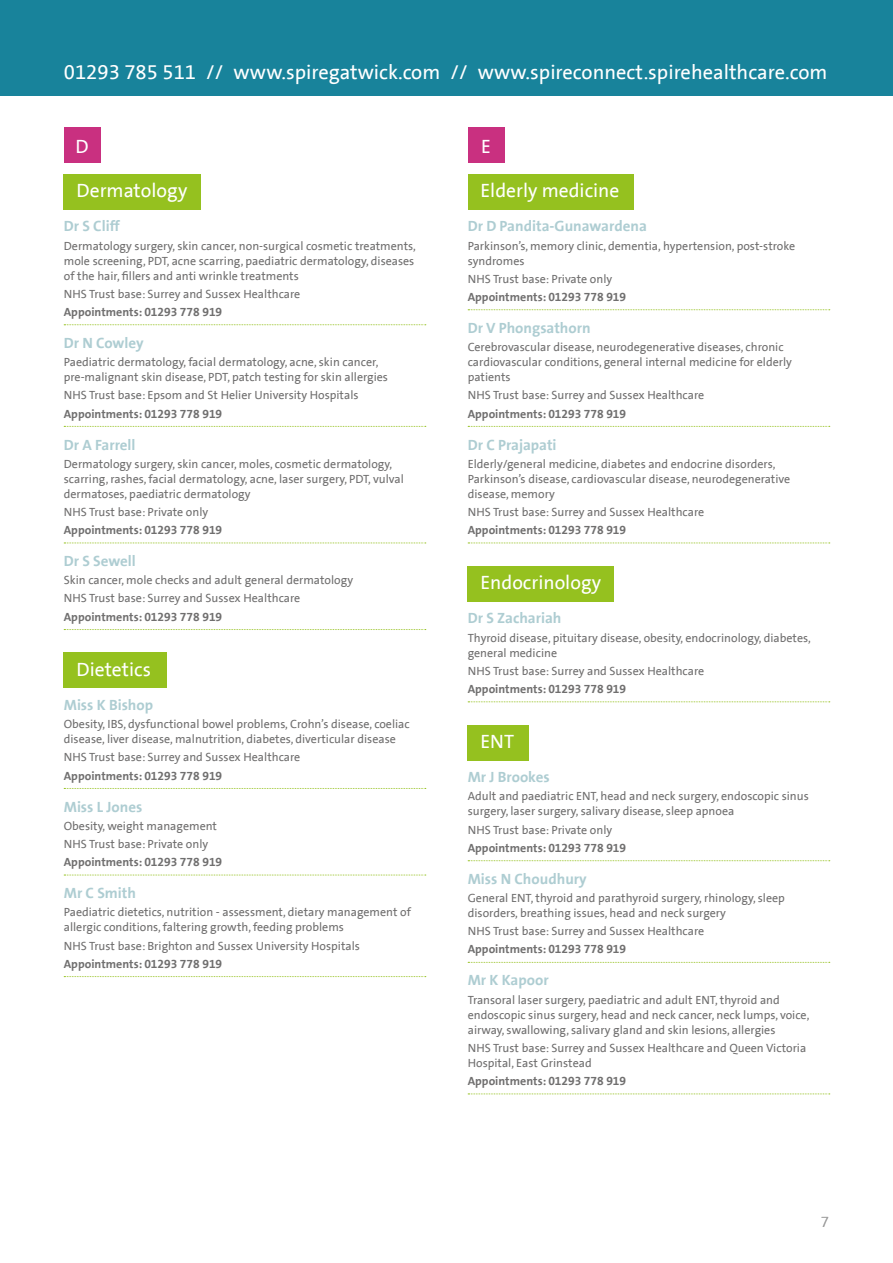
<style>
.page{position:relative;width:893px;height:1263px;background:#fff}
.page>*{position:absolute;margin:0;border:0;box-sizing:border-box;transform-origin:0 0}
.t1{font:20.4px "The Sans Spire";color:#fff}
.t2{font:19.5px "The Sans Spire";color:#fff}
.t3{font:700 15px "The Sans Spire";color:#aecdd2}
.t4{font:300 15px "The Sans Spire";color:#9f9f9f}
.t5{font:12px/15px "The Sans Spire";color:#706f6f}
.t6{font:700 12px "The Sans Spire";color:#706f6f}
</style>
<div class="page">
<div style="left:0;top:0;width:893px;height:95px;background:#18839b"></div>
<svg style="left:468px;top:860px;width:362px;height:1px"></svg>
<svg style="left:468px;top:962px;width:362px;height:1px"></svg>
<svg style="left:468px;top:1093px;width:362px;height:1px"></svg>
<svg style="left:468px;top:309px;width:362px;height:1px"></svg>
<svg style="left:468px;top:426px;width:362px;height:1px"></svg>
<svg style="left:468px;top:543px;width:362px;height:1px"></svg>
<svg style="left:64px;top:788px;width:362px;height:1px"></svg>
<svg style="left:64px;top:875px;width:362px;height:1px"></svg>
<svg style="left:64px;top:976px;width:362px;height:1px"></svg>
<svg style="left:64px;top:324px;width:362px;height:1px"></svg>
<svg style="left:64px;top:426px;width:362px;height:1px"></svg>
<svg style="left:64px;top:543px;width:362px;height:1px"></svg>
<svg style="left:64px;top:629px;width:362px;height:1px"></svg>
<div style="left:64px;top:652px;width:103px;height:36px;background:#95c11f"></div>
<div style="left:468px;top:566px;width:146px;height:36px;background:#95c11f"></div>
<div style="left:468px;top:725px;width:61px;height:35px;background:#95c11f"></div>
<div style="left:468px;top:174px;width:166px;height:36px;background:#95c11f"></div>
<div style="left:468px;top:128px;width:36px;height:35px;background:#c93080"></div>
<div style="left:64px;top:174px;width:137px;height:36px;background:#95c11f"></div>
<div style="left:64px;top:128px;width:36px;height:35px;background:#c93080"></div>
<svg style="left:468px;top:701px;width:362px;height:1px"></svg>
<h1 class="t1" style="left:64px;top:60px;width:765px">01293 785 511 // www.spiregatwick.com // www.spireconnect.spirehealthcare.com</h1>
<h2 class="t2" style="left:75px;top:135px;width:15px">D</h2>
<h2 class="t2" style="left:77px;top:179px;width:112px">Dermatology</h2>
<p class="t3" style="left:64px;top:217px;width:58px">Dr S Cliff</p>
<p class="t5" style="left:64px;top:238px;width:353px;text-align:justify">Dermatology surgery, skin cancer, non-surgical cosmetic treatments, mole screening, PDT, acne scarring, paediatric dermatology, diseases of the hair, fillers and anti wrinkle treatments</p>
<p class="t5" style="left:64px;top:286px;width:238px">NHS Trust base: Surrey and Sussex Healthcare</p>
<p class="t6" style="left:64px;top:305px;width:160px">Appointments: 01293 778 919</p>
<p class="t3" style="left:64px;top:334px;width:81px">Dr N Cowley</p>
<p class="t5" style="left:64px;top:355px;width:326px">Paediatric dermatology, facial dermatology, acne, skin cancer, pre-malignant skin disease, PDT, patch testing for skin allergies</p>
<p class="t5" style="left:64px;top:388px;width:296px">NHS Trust base: Epsom and St Helier University Hospitals</p>
<p class="t6" style="left:64px;top:406px;width:160px">Appointments: 01293 778 919</p>
<p class="t3" style="left:64px;top:435px;width:73px">Dr A Farrell</p>
<p class="t5" style="left:64px;top:456px;width:342px">Dermatology surgery, skin cancer, moles, cosmetic dermatology, scarring, rashes, facial dermatology, acne, laser surgery, PDT, vulval dermatoses, paediatric dermatology</p>
<p class="t5" style="left:64px;top:504px;width:146px">NHS Trust base: Private only</p>
<p class="t6" style="left:64px;top:523px;width:160px">Appointments: 01293 778 919</p>
<p class="t3" style="left:64px;top:552px;width:74px">Dr S Sewell</p>
<p class="t5" style="left:64px;top:571px;width:291px;line-height:18.1px">Skin cancer, mole checks and adult general dermatology<br>NHS Trust base: Surrey and Sussex Healthcare</p>
<p class="t6" style="left:64px;top:609px;width:160px">Appointments: 01293 778 919</p>
<h2 class="t2" style="left:77px;top:658px;width:76px">Dietetics</h2>
<p class="t3" style="left:64px;top:696px;width:91px">Miss K Bishop</p>
<p class="t5" style="left:64px;top:717px;width:347px">Obesity, IBS, dysfunctional bowel problems, Crohn’s disease, coeliac disease, liver disease, malnutrition, diabetes, diverticular disease</p>
<p class="t5" style="left:64px;top:750px;width:238px">NHS Trust base: Surrey and Sussex Healthcare</p>
<p class="t6" style="left:64px;top:768px;width:160px">Appointments: 01293 778 919</p>
<p class="t3" style="left:64px;top:797px;width:80px">Miss L Jones</p>
<p class="t5" style="left:64px;top:817px;width:155px;line-height:18.1px">Obesity, weight management<br>NHS Trust base: Private only</p>
<p class="t6" style="left:64px;top:855px;width:160px">Appointments: 01293 778 919</p>
<p class="t3" style="left:64px;top:884px;width:74px">Mr C Smith</p>
<p class="t5" style="left:64px;top:905px;width:349px">Paediatric dietetics, nutrition - assessment, dietary management of allergic conditions, faltering growth, feeding problems</p>
<p class="t5" style="left:64px;top:938px;width:298px">NHS Trust base: Brighton and Sussex University Hospitals</p>
<p class="t6" style="left:64px;top:956px;width:160px">Appointments: 01293 778 919</p>
<h2 class="t2" style="left:481px;top:135px;width:11px">E</h2>
<h2 class="t2" style="left:480px;top:179px;width:140px">Elderly medicine</h2>
<p class="t3" style="left:468px;top:217px;width:181px">Dr D Pandita-Gunawardena</p>
<p class="t5" style="left:468px;top:238px;width:329px">Parkinson’s, memory clinic, dementia, hypertension, post-stroke syndromes</p>
<p class="t5" style="left:468px;top:271px;width:146px">NHS Trust base: Private only</p>
<p class="t6" style="left:468px;top:290px;width:160px">Appointments: 01293 778 919</p>
<p class="t3" style="left:468px;top:319px;width:124px">Dr V Phongsathorn</p>
<p class="t5" style="left:468px;top:340px;width:326px">Cerebrovascular disease, neurodegenerative diseases, chronic cardiovascular conditions, general internal medicine for elderly patients</p>
<p class="t5" style="left:468px;top:388px;width:238px">NHS Trust base: Surrey and Sussex Healthcare</p>
<p class="t6" style="left:468px;top:406px;width:160px">Appointments: 01293 778 919</p>
<p class="t3" style="left:468px;top:435px;width:90px">Dr C Prajapati</p>
<p class="t5" style="left:468px;top:456px;width:324px">Elderly/general medicine, diabetes and endocrine disorders,<br>Parkinson’s disease, cardiovascular disease, neurodegenerative disease, memory</p>
<p class="t5" style="left:468px;top:504px;width:238px">NHS Trust base: Surrey and Sussex Healthcare</p>
<p class="t6" style="left:468px;top:523px;width:160px">Appointments: 01293 778 919</p>
<h2 class="t2" style="left:480px;top:571px;width:122px">Endocrinology</h2>
<p class="t3" style="left:468px;top:609px;width:95px">Dr S Zachariah</p>
<p class="t5" style="left:468px;top:630px;width:344px">Thyroid disease, pituitary disease, obesity, endocrinology, diabetes, general medicine</p>
<p class="t5" style="left:468px;top:663px;width:238px">NHS Trust base: Surrey and Sussex Healthcare</p>
<p class="t6" style="left:468px;top:682px;width:160px">Appointments: 01293 778 919</p>
<h2 class="t2" style="left:480px;top:730px;width:35px">ENT</h2>
<p class="t3" style="left:468px;top:768px;width:84px">Mr J Brookes</p>
<p class="t5" style="left:468px;top:789px;width:343px">Adult and paediatric ENT, head and neck surgery, endoscopic sinus surgery, laser surgery, salivary disease, sleep apnoea</p>
<p class="t5" style="left:468px;top:822px;width:146px">NHS Trust base: Private only</p>
<p class="t6" style="left:468px;top:841px;width:160px">Appointments: 01293 778 919</p>
<p class="t3" style="left:468px;top:870px;width:121px">Miss N Choudhury</p>
<p class="t5" style="left:468px;top:890px;width:319px">General ENT, thyroid and parathyroid surgery, rhinology, sleep disorders, breathing issues, head and neck surgery</p>
<p class="t5" style="left:468px;top:924px;width:238px">NHS Trust base: Surrey and Sussex Healthcare</p>
<p class="t6" style="left:468px;top:942px;width:160px">Appointments: 01293 778 919</p>
<p class="t3" style="left:468px;top:971px;width:82px">Mr K Kapoor</p>
<p class="t5" style="left:468px;top:992px;width:343px">Transoral laser surgery, paediatric and adult ENT, thyroid and endoscopic sinus surgery, head and neck cancer, neck lumps, voice, airway, swallowing, salivary gland and skin lesions, allergies</p>
<p class="t5" style="left:468px;top:1040px;width:340px">NHS Trust base: Surrey and Sussex Healthcare and Queen Victoria<br>Hospital, East Grinstead</p>
<p class="t6" style="left:468px;top:1074px;width:160px">Appointments: 01293 778 919</p>
<p class="t4" style="left:821px;top:1213px;width:10px">7</p>
</div>
